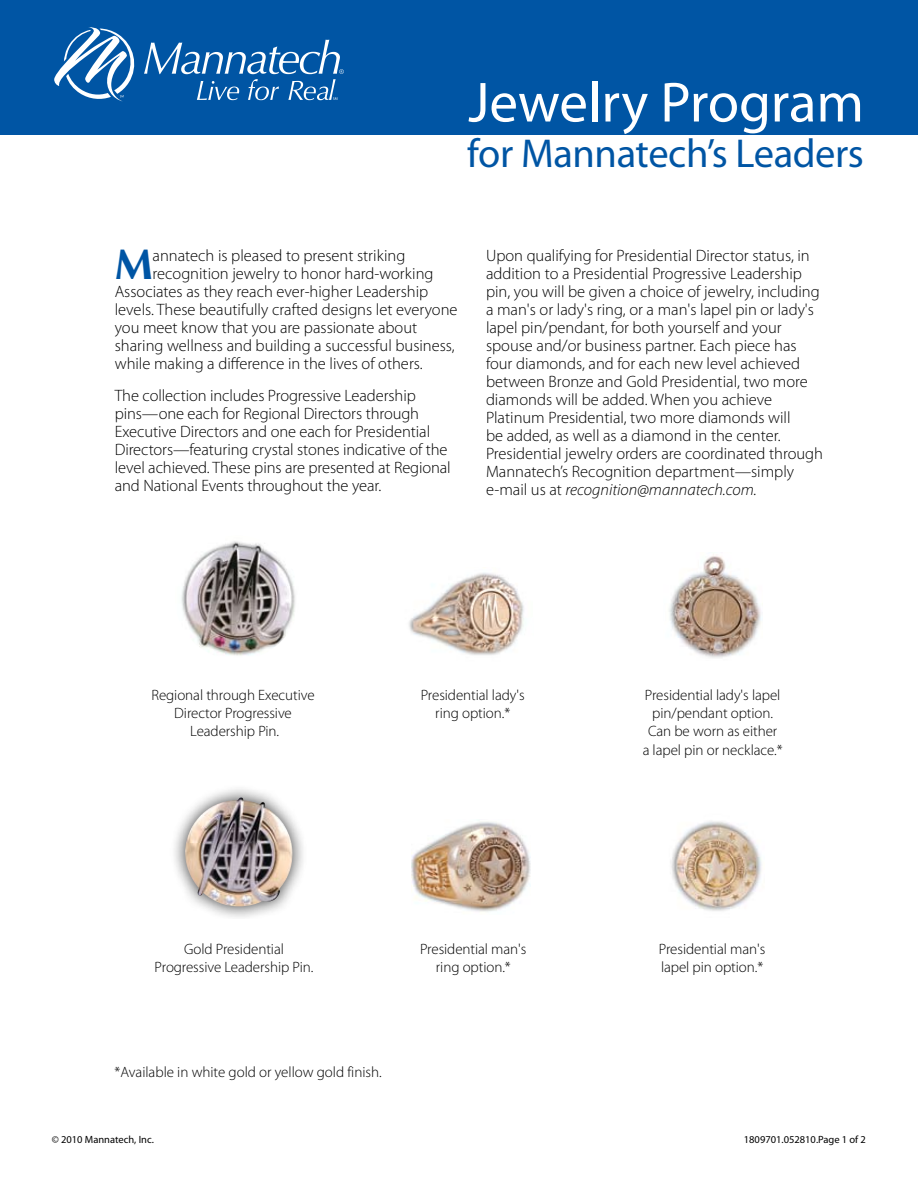
<style>
.page{position:relative;width:918px;height:1188px;background:#fff}
.page>*{position:absolute;margin:0;border:0;box-sizing:border-box;transform-origin:0 0}
.t1{font:57px "Myriad Pro";color:#fff}
.t2{font:700 42.75px "Optima";color:#0055a4}
.t3{font:40.5px "Myriad Pro";letter-spacing:-.01em;color:#0055a4}
.t4{font:300 16.5px/18px "Myriad Pro";color:#000}
.t5{font:300 15px/18.3px "Myriad Pro";letter-spacing:-.005em;color:#000;text-align:center}
.t6{font:10.5px "Myriad Pro";color:#000}
.s1{font-style:italic}
</style>
<div class="page">
<div style="left:0;top:0;width:918px;height:135px;background:#0055a4"></div>
<img style="left:175px;top:536px;width:124px;height:124px;border-radius:62px">
<img style="left:409px;top:572px;width:115px;height:83px">
<div style="left:169px;top:781px;width:138px;height:138px;background:#000;opacity:.75"></div>
<img style="left:185px;top:797px;width:108px;height:109px">
<img style="left:412px;top:821px;width:119px;height:91px">
<img style="left:669px;top:554px;width:92px;height:104px">
<img style="left:670px;top:821px;width:92px;height:90px">
<svg style="left:54px;top:27px;width:290px;height:74px"></svg>
<h1 class="t1" style="left:468px;top:71px;width:397px">Jewelry Program</h1>
<h3 class="t3" style="left:467px;top:131px;width:398px">for Mannatech’s Leaders</h3>
<h2 class="t2" style="left:115px;top:240px;width:40px">M</h2>
<p class="t4" style="left:153px;top:247px;width:254px">annatech is pleased to present striking</p>
<p class="t4" style="left:153px;top:265px;width:282px">recognition jewelry to honor hard-working</p>
<p class="t4" style="left:115px;top:283px;width:315px">Associates as they reach ever-higher Leadership</p>
<p class="t4" style="left:115px;top:301px;width:344px">levels. These beautifully crafted designs let everyone</p>
<p class="t4" style="left:115px;top:319px;width:304px">you meet know that you are passionate about</p>
<p class="t4" style="left:115px;top:337px;width:342px">sharing wellness and building a successful business,</p>
<p class="t4" style="left:115px;top:355px;width:309px">while making a difference in the lives of others.</p>
<p class="t4" style="left:115px;top:387px;width:338px">The collection includes Progressive Leadership pins—one each for Regional Directors through Executive Directors and one each for Presidential Directors—featuring crystal stones indicative of the level achieved. These pins are presented at Regional and National Events throughout the year.</p>
<p class="t4" style="left:486px;top:247px;width:339px">Upon qualifying for Presidential Director status, in addition to a Presidential Progressive Leadership pin, you will be given a choice of jewelry, including a man's or lady's ring, or a man's lapel pin or lady's lapel pin/pendant, for both yourself and your spouse and/or business partner. Each piece has four diamonds, and for each new level achieved between Bronze and Gold Presidential, two more diamonds will be added. When you achieve Platinum Presidential, two more diamonds will<br>be added, as well as a diamond in the center.<br>Presidential jewelry orders are coordinated through Mannatech’s Recognition department—simply e-mail us at <span class="s1">recognition@mannatech.com.</span></p>
<p class="t5" style="left:152px;top:686px;width:165px">Regional through Executive<br>Director Progressive<br>Leadership Pin.</p>
<p class="t5" style="left:421px;top:686px;width:105px">Presidential lady's ring option.*</p>
<p class="t5" style="left:155px;top:940px;width:160px">Gold Presidential<br>Progressive Leadership Pin.</p>
<p class="t5" style="left:420px;top:940px;width:108px">Presidential man's ring option.*</p>
<p class="t5" style="left:115px;top:1063px;width:269px">*Available in white gold or yellow gold finish.</p>
<p class="t5" style="left:643px;top:686px;width:142px">Presidential lady's lapel pin/pendant option.<br>Can be worn as either<br>a lapel pin or necklace.*</p>
<p class="t5" style="left:659px;top:940px;width:108px;text-align:left">Presidential man's lapel pin option.*</p>
<p class="t6" style="left:52px;top:1134px;width:104px">© 2010 Mannatech, Inc.</p>
<p class="t6" style="left:744px;top:1134px;width:124px">1809701.052810.Page 1 of 2</p>
</div>
